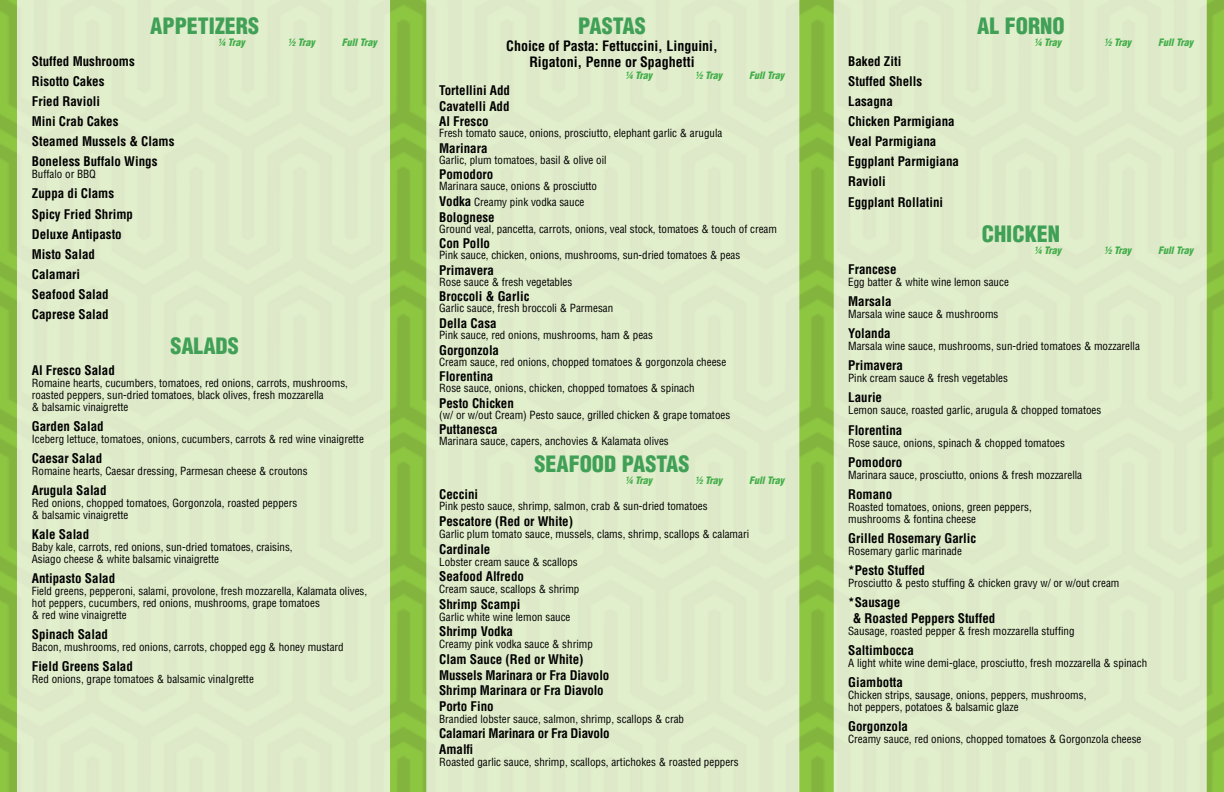
<style>
.page{position:relative;width:1224px;height:792px;background:#fff}
.page>*{position:absolute;margin:0;border:0;box-sizing:border-box;transform-origin:0 0}
.t1{font:900 condensed 22px "Helvetica LT Std";color:#3fa056}
.t2{font:700 condensed 14px/16.8px "Helvetica LT Std";color:#000;text-align:center}
.t3{font:700 condensed 13px/20.1px "Helvetica LT Std";color:#000}
.t4{font:700 condensed 13px/15.6px "Helvetica LT Std";letter-spacing:-.02em;color:#000}
.t5{font:condensed 11px/12px "Helvetica LT Std";color:#000}
.t6{font:italic 900 condensed 10px "Helvetica LT Std";color:#41ad49}
.s1{font-weight:700;font-size:13px}
</style>
<div class="page">
<img style="left:0;top:0;width:1224px;height:792px">
<h1 class="t1" style="left:150px;top:12px;width:110px">APPETIZERS</h1>
<p class="t6" style="left:218px;top:36px;width:29px">¼ Tray</p>
<p class="t6" style="left:288px;top:36px;width:29px">½ Tray</p>
<p class="t6" style="left:342px;top:36px;width:37px">Full Tray</p>
<p class="t3" style="left:32px;top:51px;width:144px">Stuffed Mushrooms<br>Risotto Cakes<br>Fried Ravioli<br>Mini Crab Cakes<br>Steamed Mussels &amp; Clams<br>Boneless Buffalo Wings</p>
<p class="t5" style="left:32px;top:168px;width:66px">Buffalo or BBQ</p>
<p class="t3" style="left:32px;top:184px;width:103px">Zuppa di Clams<br>Spicy Fried Shrimp<br>Deluxe Antipasto<br>Misto Salad<br>Calamari<br>Seafood Salad<br>Caprese Salad</p>
<h1 class="t1" style="left:170px;top:332px;width:70px">SALADS</h1>
<p class="t3" style="left:32px;top:360px;width:85px">Al Fresco Salad</p>
<p class="t5" style="left:32px;top:377px;width:318px">Romaine hearts, cucumbers, tomatoes, red onions, carrots, mushrooms, roasted peppers, sun-dried tomatoes, black olives, fresh mozzarella<br>&amp; balsamic vinaigrette</p>
<p class="t3" style="left:32px;top:416px;width:73px">Garden Salad</p>
<p class="t5" style="left:32px;top:433px;width:334px">Iceberg lettuce, tomatoes, onions, cucumbers, carrots &amp; red wine vinaigrette</p>
<p class="t3" style="left:32px;top:448px;width:72px">Caesar Salad</p>
<p class="t5" style="left:32px;top:465px;width:277px">Romaine hearts, Caesar dressing, Parmesan cheese &amp; croutons</p>
<p class="t3" style="left:32px;top:480px;width:76px">Arugula Salad</p>
<p class="t5" style="left:32px;top:497px;width:267px">Red onions, chopped tomatoes, Gorgonzola, roasted peppers &amp; balsamic vinaigrette</p>
<p class="t3" style="left:32px;top:524px;width:59px">Kale Salad</p>
<p class="t5" style="left:32px;top:541px;width:262px">Baby kale, carrots, red onions, sun-dried tomatoes, craisins,<br>Asiago cheese &amp; white balsamic vinaigrette</p>
<p class="t3" style="left:32px;top:568px;width:85px">Antipasto Salad</p>
<p class="t5" style="left:32px;top:585px;width:337px">Field greens, pepperoni, salami, provolone, fresh mozzarella, Kalamata olives, hot peppers, cucumbers, red onions, mushrooms, grape tomatoes<br>&amp; red wine vinaigrette</p>
<p class="t3" style="left:32px;top:624px;width:78px">Spinach Salad</p>
<p class="t5" style="left:32px;top:641px;width:313px">Bacon, mushrooms, red onions, carrots, chopped egg &amp; honey mustard</p>
<p class="t3" style="left:32px;top:656px;width:103px">Field Greens Salad</p>
<p class="t5" style="left:32px;top:673px;width:224px">Red onions, grape tomatoes &amp; balsamic vinaIgrette</p>
<h1 class="t1" style="left:578px;top:12px;width:69px">PASTAS</h1>
<p class="t2" style="left:506px;top:37px;width:213px">Choice of Pasta: Fettuccini, Linguini,<br>Rigatoni, Penne or Spaghetti</p>
<p class="t6" style="left:625px;top:69px;width:29px">¼ Tray</p>
<p class="t6" style="left:695px;top:69px;width:29px">½ Tray</p>
<p class="t6" style="left:749px;top:69px;width:37px">Full Tray</p>
<p class="t3" style="left:439px;top:82px;width:72px;line-height:15.6px;text-align:justify">Tortellini Add Cavatelli Add Al Fresco</p>
<p class="t5" style="left:439px;top:127px;width:285px">Fresh tomato sauce, onions, prosciutto, elephant garlic &amp; arugula</p>
<p class="t3" style="left:439px;top:138px;width:50px">Marinara</p>
<p class="t5" style="left:439px;top:154px;width:169px">Garlic, plum tomatoes, basil &amp; olive oil</p>
<p class="t3" style="left:439px;top:165px;width:56px">Pomodoro</p>
<p class="t5" style="left:439px;top:179px;width:159px;line-height:15.6px">Marinara sauce, onions &amp; prosciutto<br><span class="s1">Vodka</span> Creamy pink vodka sauce</p>
<p class="t3" style="left:439px;top:207px;width:57px">Bolognese</p>
<p class="t5" style="left:439px;top:223px;width:339px">Ground veal, pancetta, carrots, onions, veal stock, tomatoes &amp; touch of cream</p>
<p class="t3" style="left:439px;top:233px;width:52px">Con Pollo</p>
<p class="t5" style="left:439px;top:249px;width:303px">Pink sauce, chicken, onions, mushrooms, sun-dried tomatoes &amp; peas</p>
<p class="t3" style="left:439px;top:260px;width:56px">Primavera</p>
<p class="t5" style="left:439px;top:276px;width:135px">Rose sauce &amp; fresh vegetables</p>
<p class="t3" style="left:439px;top:287px;width:92px">Broccoli &amp; Garlic</p>
<p class="t5" style="left:439px;top:302px;width:176px">Garlic sauce, fresh broccoli &amp; Parmesan</p>
<p class="t3" style="left:439px;top:313px;width:59px">Della Casa</p>
<p class="t5" style="left:439px;top:329px;width:215px">Pink sauce, red onions, mushrooms, ham &amp; peas</p>
<p class="t3" style="left:439px;top:340px;width:61px">Gorgonzola</p>
<p class="t5" style="left:439px;top:356px;width:289px">Cream sauce, red onions, chopped tomatoes &amp; gorgonzola cheese</p>
<p class="t3" style="left:439px;top:366px;width:56px">Florentina</p>
<p class="t5" style="left:439px;top:382px;width:257px">Rose sauce, onions, chicken, chopped tomatoes &amp; spinach</p>
<p class="t3" style="left:439px;top:393px;width:76px">Pesto Chicken</p>
<p class="t5" style="left:439px;top:409px;width:293px">(w/ or w/out Cream) Pesto sauce, grilled chicken &amp; grape tomatoes</p>
<p class="t3" style="left:439px;top:420px;width:60px">Puttanesca</p>
<p class="t5" style="left:439px;top:435px;width:231px">Marinara sauce, capers, anchovies &amp; Kalamata olives</p>
<h1 class="t1" style="left:534px;top:450px;width:157px">SEAFOOD PASTAS</h1>
<p class="t6" style="left:625px;top:474px;width:29px">¼ Tray</p>
<p class="t6" style="left:695px;top:474px;width:29px">½ Tray</p>
<p class="t6" style="left:749px;top:474px;width:37px">Full Tray</p>
<p class="t3" style="left:439px;top:485px;width:40px">Ceccini</p>
<p class="t5" style="left:439px;top:500px;width:270px">Pink pesto sauce, shrimp, salmon, crab &amp; sun-dried tomatoes</p>
<p class="t3" style="left:439px;top:511px;width:135px">Pescatore (Red or White)</p>
<p class="t5" style="left:439px;top:528px;width:312px">Garlic plum tomato sauce, mussels, clams, shrimp, scallops &amp; calamari</p>
<p class="t3" style="left:439px;top:539px;width:53px">Cardinale</p>
<p class="t5" style="left:439px;top:556px;width:140px">Lobster cream sauce &amp; scallops</p>
<p class="t3" style="left:439px;top:566px;width:86px">Seafood Alfredo</p>
<p class="t5" style="left:439px;top:583px;width:142px">Cream sauce, scallops &amp; shrimp</p>
<p class="t3" style="left:439px;top:594px;width:83px">Shrimp Scampi</p>
<p class="t5" style="left:439px;top:611px;width:133px">Garlic white wine lemon sauce</p>
<p class="t3" style="left:439px;top:622px;width:75px">Shrimp Vodka</p>
<p class="t5" style="left:439px;top:638px;width:155px">Creamy pink vodka sauce &amp; shrimp</p>
<p class="t3" style="left:439px;top:651px;width:172px;line-height:15.6px">Clam Sauce (Red or White)<br>Mussels Marinara or Fra Diavolo<br>Shrimp Marinara or Fra Diavolo<br>Porto Fino</p>
<p class="t5" style="left:439px;top:713px;width:246px">Brandied lobster sauce, salmon, shrimp, scallops &amp; crab</p>
<p class="t4" style="left:439px;top:726px;width:172px">Calamari Marinara or Fra Diavolo<br>Amalfi</p>
<p class="t5" style="left:439px;top:756px;width:301px">Roasted garlic sauce, shrimp, scallops, artichokes &amp; roasted peppers</p>
<p class="t3" style="left:848px;top:51px;width:112px">Baked Ziti<br>Stuffed Shells<br>Lasagna<br>Chicken Parmigiana<br>Veal Parmigiana<br>Eggplant Parmigiana<br>Ravioli<br>Eggplant Rollatini</p>
<h1 class="t1" style="left:977px;top:12px;width:89px">AL FORNO</h1>
<p class="t6" style="left:1034px;top:36px;width:29px">¼ Tray</p>
<p class="t6" style="left:1104px;top:36px;width:29px">½ Tray</p>
<p class="t6" style="left:1158px;top:36px;width:37px">Full Tray</p>
<h1 class="t1" style="left:982px;top:220px;width:80px">CHICKEN</h1>
<p class="t6" style="left:1034px;top:244px;width:29px">¼ Tray</p>
<p class="t6" style="left:1104px;top:244px;width:29px">½ Tray</p>
<p class="t6" style="left:1158px;top:244px;width:37px">Full Tray</p>
<p class="t3" style="left:848px;top:259px;width:50px">Francese</p>
<p class="t5" style="left:848px;top:276px;width:162px">Egg batter &amp; white wine lemon sauce</p>
<p class="t3" style="left:848px;top:291px;width:45px">Marsala</p>
<p class="t5" style="left:848px;top:308px;width:152px">Marsala wine sauce &amp; mushrooms</p>
<p class="t3" style="left:848px;top:323px;width:44px">Yolanda</p>
<p class="t5" style="left:848px;top:340px;width:293px">Marsala wine sauce, mushrooms, sun-dried tomatoes &amp; mozzarella</p>
<p class="t3" style="left:848px;top:356px;width:56px">Primavera</p>
<p class="t5" style="left:848px;top:372px;width:161px">Pink cream sauce &amp; fresh vegetables</p>
<p class="t3" style="left:848px;top:388px;width:35px">Laurie</p>
<p class="t5" style="left:848px;top:404px;width:255px">Lemon sauce, roasted garlic, arugula &amp; chopped tomatoes</p>
<p class="t3" style="left:848px;top:420px;width:56px">Florentina</p>
<p class="t5" style="left:848px;top:437px;width:218px">Rose sauce, onions, spinach &amp; chopped tomatoes</p>
<p class="t3" style="left:848px;top:452px;width:56px">Pomodoro</p>
<p class="t5" style="left:848px;top:469px;width:235px">Marinara sauce, prosciutto, onions &amp; fresh mozzarella</p>
<p class="t3" style="left:848px;top:484px;width:46px">Romano</p>
<p class="t5" style="left:848px;top:501px;width:185px">Roasted tomatoes, onions, green peppers, mushrooms &amp; fontina cheese</p>
<p class="t3" style="left:848px;top:528px;width:130px">Grilled Rosemary Garlic</p>
<p class="t5" style="left:848px;top:545px;width:115px">Rosemary garlic marinade</p>
<p class="t3" style="left:848px;top:560px;width:78px">*Pesto Stuffed</p>
<p class="t5" style="left:848px;top:577px;width:273px">Prosciutto &amp; pesto stuffing &amp; chicken gravy w/ or w/out cream</p>
<p class="t3" style="left:853px;top:594px;width:144px;line-height:15.6px;text-indent:-4px">*Sausage<br>&amp; Roasted Peppers Stuffed</p>
<p class="t5" style="left:848px;top:625px;width:228px">Sausage, roasted pepper &amp; fresh mozzarella stuffing</p>
<p class="t3" style="left:848px;top:640px;width:67px">Saltimbocca</p>
<p class="t5" style="left:848px;top:657px;width:301px">A light white wine demi-glace, prosciutto, fresh mozzarella &amp; spinach</p>
<p class="t3" style="left:848px;top:672px;width:56px">Giambotta</p>
<p class="t5" style="left:848px;top:689px;width:240px">Chicken strips, sausage, onions, peppers, mushrooms, hot peppers, potatoes &amp; balsamic glaze</p>
<p class="t3" style="left:848px;top:716px;width:61px">Gorgonzola</p>
<p class="t5" style="left:848px;top:733px;width:295px">Creamy sauce, red onions, chopped tomatoes &amp; Gorgonzola cheese</p>
</div>
